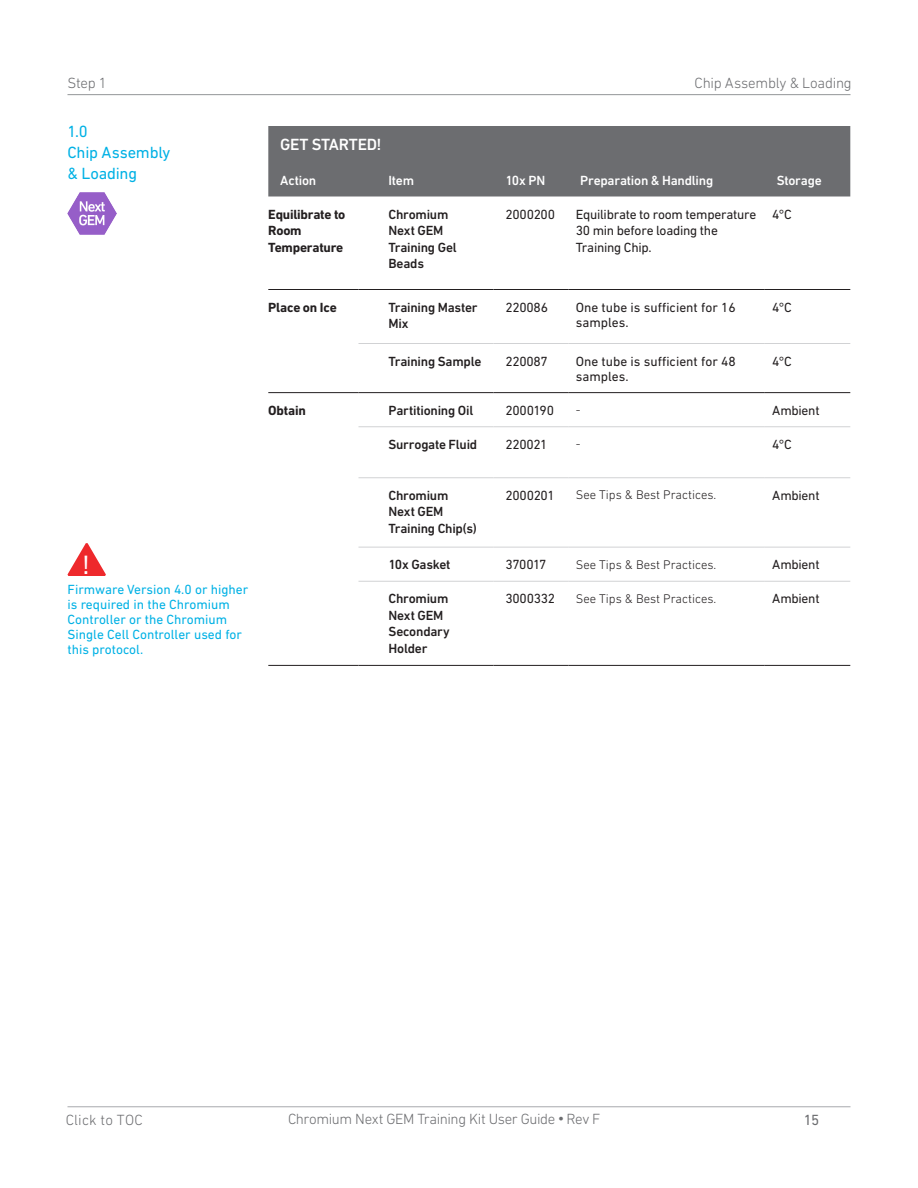
<style>
.page{position:relative;width:918px;height:1188px;background:#fff}
.page>*{position:absolute;margin:0;border:0;box-sizing:border-box;transform-origin:0 0}
.t1{font:27px "DIN Next LT Pro";color:#fff}
.Sub_Section_Header{font:16.5px/21px "DIN Next LT Pro";letter-spacing:-.01em;color:#00b1e5}
.Table_1_Header{font:500 16.5px "DIN Next LT Pro";letter-spacing:-.015em;color:#fff}
.Eyebrow{font:300 15px "DIN Next LT Pro";letter-spacing:-.02em;color:#6c6d70}
.Eyebrow-2{font:300 15px "DIN Next LT Pro";letter-spacing:.01em;color:#6c6d70}
.t2{font:15px "DIN Next LT Pro";color:#6c6d70}
.Table_1_Body{font:500 13.5px/16.5px "DIN Next LT Pro";letter-spacing:-.015em;color:#231f20}
.Table_1_Body-2{font:13.5px/16.5px "DIN Next LT Pro";letter-spacing:-.02em;color:#231f20}
.Protocol_Objectives{font:13.5px/15px "DIN Next LT Pro";color:#00b1e5}
.Small_Body{font:13.5px/15px "DIN Next LT Pro";color:#231f20}
.Table_1_Body-3{font:700 13.5px/16.5px "DIN Next LT Pro";letter-spacing:-.015em;color:#231f20}
.Table_1_Header-2{font:500 13.5px "DIN Next LT Pro";letter-spacing:-.015em;color:#fff}
.Small_Body-2{font:300 12.75px "DIN Next LT Pro";color:#231f20}
.s1{font-family:"Arial";font-weight:400}
</style>
<div class="page">
<hr style="left:68px;top:1106px;width:782px;height:1px;background:#a8a9ad">
<hr style="left:68px;top:94px;width:782px;height:1px;background:#939598">
<div style="left:268px;top:126px;width:582px;height:70px;background:#6c6d70"></div>
<hr style="left:358px;top:343px;width:136px;height:1px;background:#d1d2d4">
<hr style="left:494px;top:343px;width:74px;height:1px;background:#d1d2d4">
<hr style="left:568px;top:343px;width:197px;height:1px;background:#d1d2d4">
<hr style="left:765px;top:343px;width:85px;height:1px;background:#d1d2d4">
<hr style="left:358px;top:426px;width:136px;height:1px;background:#d1d2d4">
<hr style="left:494px;top:426px;width:74px;height:1px;background:#d1d2d4">
<hr style="left:568px;top:426px;width:197px;height:1px;background:#d1d2d4">
<hr style="left:765px;top:426px;width:85px;height:1px;background:#d1d2d4">
<hr style="left:358px;top:477px;width:136px;height:1px;background:#d1d2d4">
<hr style="left:494px;top:477px;width:74px;height:1px;background:#d1d2d4">
<hr style="left:568px;top:477px;width:197px;height:1px;background:#d1d2d4">
<hr style="left:765px;top:477px;width:85px;height:1px;background:#d1d2d4">
<hr style="left:358px;top:547px;width:136px;height:1px;background:#d1d2d4">
<hr style="left:494px;top:547px;width:74px;height:1px;background:#d1d2d4">
<hr style="left:568px;top:547px;width:197px;height:1px;background:#d1d2d4">
<hr style="left:765px;top:547px;width:85px;height:1px;background:#d1d2d4">
<hr style="left:358px;top:581px;width:136px;height:1px;background:#d1d2d4">
<hr style="left:494px;top:581px;width:74px;height:1px;background:#d1d2d4">
<hr style="left:568px;top:581px;width:197px;height:1px;background:#d1d2d4">
<hr style="left:765px;top:581px;width:85px;height:1px;background:#d1d2d4">
<hr style="left:268px;top:289px;width:90px;height:1px;background:#231f20">
<hr style="left:358px;top:289px;width:136px;height:1px;background:#231f20">
<hr style="left:494px;top:289px;width:74px;height:1px;background:#231f20">
<hr style="left:568px;top:289px;width:197px;height:1px;background:#231f20">
<hr style="left:765px;top:289px;width:85px;height:1px;background:#231f20">
<hr style="left:268px;top:392px;width:90px;height:1px;background:#231f20">
<hr style="left:358px;top:392px;width:136px;height:1px;background:#231f20">
<hr style="left:494px;top:392px;width:74px;height:1px;background:#231f20">
<hr style="left:568px;top:392px;width:197px;height:1px;background:#231f20">
<hr style="left:765px;top:392px;width:85px;height:1px;background:#231f20">
<hr style="left:268px;top:665px;width:90px;height:1px;background:#231f20">
<hr style="left:358px;top:665px;width:136px;height:1px;background:#231f20">
<hr style="left:494px;top:665px;width:74px;height:1px;background:#231f20">
<hr style="left:568px;top:665px;width:197px;height:1px;background:#231f20">
<hr style="left:765px;top:665px;width:85px;height:1px;background:#231f20">
<img style="left:67px;top:192px;width:49px;height:42px">
<svg style="left:68px;top:543px;width:38px;height:33px"></svg>
<p class="Eyebrow" style="left:68px;top:74px;width:41px">Step 1</p>
<p class="Eyebrow" style="left:695px;top:74px;width:159px">Chip Assembly &amp; Loading</p>
<p class="Sub_Section_Header" style="left:68px;top:121px;width:104px">1.0<br>Chip Assembly &amp; Loading</p>
<p class="t1" style="left:82px;top:549px;width:9px">!</p>
<p class="Protocol_Objectives" style="left:68px;top:581px;width:182px">Firmware Version 4.0 or higher is required in the Chromium<br>Controller or the Chromium<br>Single Cell Controller used for this protocol.</p>
<p class="Table_1_Header" style="left:280px;top:135px;width:103px">GET STARTED!</p>
<p class="Table_1_Header-2" style="left:280px;top:172px;width:38px">Action</p>
<p class="Table_1_Header-2" style="left:388px;top:172px;width:27px">Item</p>
<p class="Table_1_Header-2" style="left:506px;top:172px;width:41px">10x PN</p>
<p class="Table_1_Header-2" style="left:580px;top:172px;width:134px">Preparation &amp; Handling</p>
<p class="Table_1_Header-2" style="left:777px;top:172px;width:47px">Storage</p>
<p class="Table_1_Body-3" style="left:268px;top:206px;width:79px">Equilibrate to<br>Room<br>Temperature</p>
<p class="Table_1_Body" style="left:388px;top:206px;width:70px">Chromium<br>Next GEM<br>Training Gel<br>Beads</p>
<p class="Table_1_Body-2" style="left:506px;top:206px;width:51px">2000200</p>
<p class="Table_1_Body-2" style="left:576px;top:206px;width:182px">Equilibrate to room temperature<br>30 min before loading the<br>Training Chip.</p>
<p class="Table_1_Body-2" style="left:772px;top:206px;width:21px">4°C</p>
<p class="Table_1_Body-3" style="left:268px;top:299px;width:70px">Place on Ice</p>
<p class="Table_1_Body" style="left:388px;top:299px;width:91px">Training Master<br>Mix</p>
<p class="Table_1_Body-2" style="left:506px;top:299px;width:44px">220086</p>
<p class="Small_Body" style="left:576px;top:299px;width:161px">One tube is sufficient for 16 samples.</p>
<p class="Table_1_Body-2" style="left:772px;top:299px;width:21px">4°C</p>
<p class="Table_1_Body" style="left:388px;top:353px;width:94px">Training Sample</p>
<p class="Table_1_Body-2" style="left:506px;top:353px;width:44px">220087</p>
<p class="Small_Body" style="left:576px;top:353px;width:161px">One tube is sufficient for 48 samples.</p>
<p class="Table_1_Body-2" style="left:772px;top:353px;width:21px">4°C</p>
<p class="Table_1_Body-3" style="left:268px;top:402px;width:39px">Obtain</p>
<p class="Table_1_Body" style="left:388px;top:402px;width:86px">Partitioning Oil</p>
<p class="Table_1_Body-2" style="left:506px;top:402px;width:50px">2000190</p>
<p class="Small_Body-2" style="left:576px;top:403px;width:6px">-</p>
<p class="Table_1_Body-2" style="left:772px;top:402px;width:49px">Ambient</p>
<p class="Table_1_Body" style="left:388px;top:436px;width:90px">Surrogate Fluid</p>
<p class="Table_1_Body-2" style="left:506px;top:436px;width:43px">220021</p>
<p class="Small_Body-2" style="left:576px;top:437px;width:6px">-</p>
<p class="Table_1_Body-2" style="left:772px;top:436px;width:21px">4°C</p>
<p class="Table_1_Body" style="left:388px;top:487px;width:90px">Chromium<br>Next GEM<br>Training Chip(s)</p>
<p class="Table_1_Body-2" style="left:506px;top:487px;width:51px">2000201</p>
<p class="Small_Body-2" style="left:576px;top:488px;width:142px">See Tips &amp; Best Practices.</p>
<p class="Table_1_Body-2" style="left:772px;top:487px;width:49px">Ambient</p>
<p class="Table_1_Body" style="left:388px;top:556px;width:64px">10x Gasket</p>
<p class="Table_1_Body-2" style="left:506px;top:556px;width:42px">370017</p>
<p class="Small_Body-2" style="left:576px;top:557px;width:142px">See Tips &amp; Best Practices.</p>
<p class="Table_1_Body-2" style="left:772px;top:556px;width:49px">Ambient</p>
<p class="Table_1_Body" style="left:388px;top:590px;width:63px">Chromium<br>Next GEM<br>Secondary<br>Holder</p>
<p class="Table_1_Body-2" style="left:506px;top:590px;width:51px">3000332</p>
<p class="Small_Body-2" style="left:576px;top:591px;width:142px">See Tips &amp; Best Practices.</p>
<p class="Table_1_Body-2" style="left:772px;top:590px;width:49px">Ambient</p>
<p class="Eyebrow-2" style="left:66px;top:1111px;width:79px">Click to TOC</p>
<p class="Eyebrow" style="left:288px;top:1110px;width:314px">Chromium Next GEM Training Kit User Guide <span class="s1">•</span> Rev F</p>
<p class="t2" style="left:804px;top:1111px;width:17px">15</p>
</div>
